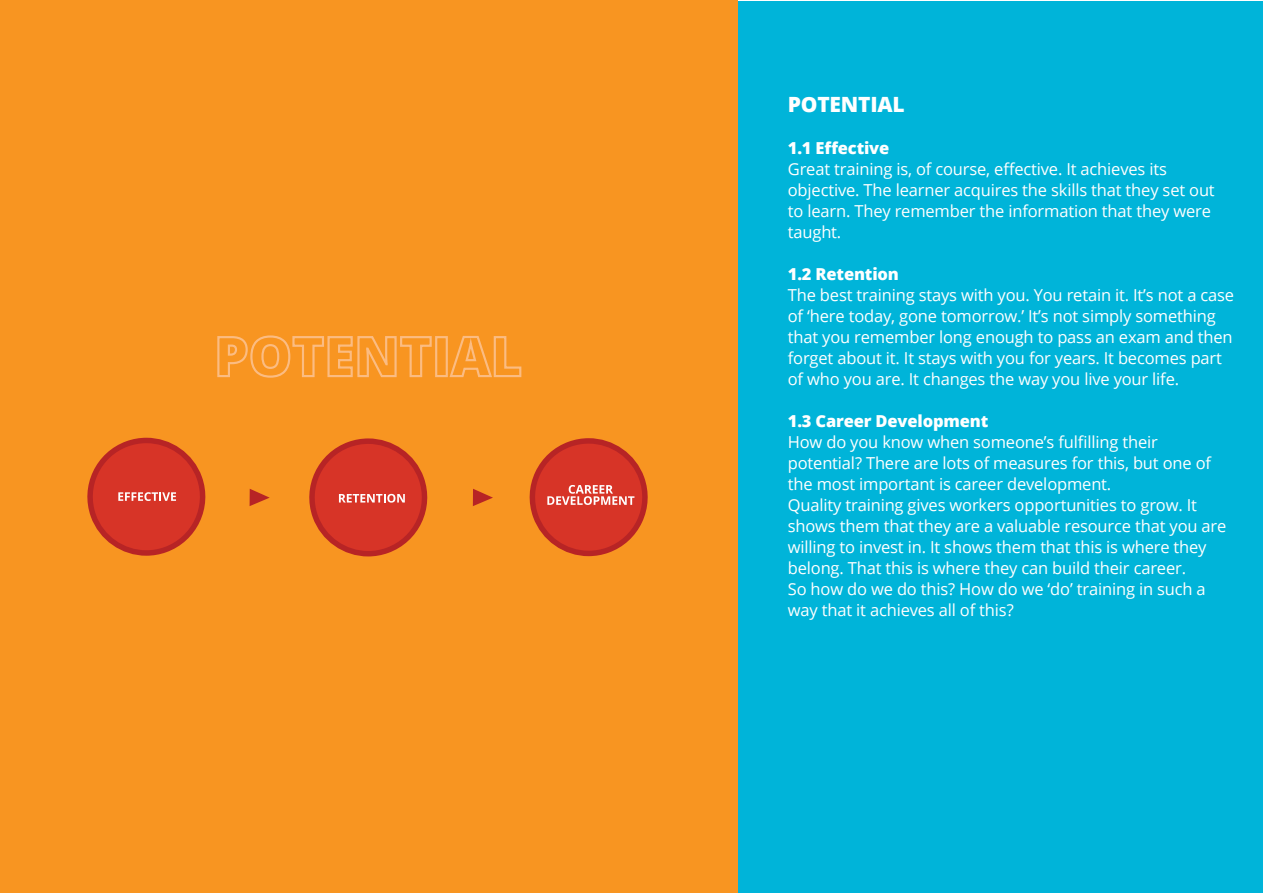
<style>
.page{position:relative;width:1263px;height:893px;background:#fff}
.page>*{position:absolute;margin:0;border:0;box-sizing:border-box;transform-origin:0 0}
.t1{font:800 21px "Open Sans";letter-spacing:-.01em;color:#fff}
.t2{font:16.5px/21px "Open Sans";letter-spacing:-.01em;color:#fff}
.t3{font:800 16.5px "Open Sans";letter-spacing:-.01em;color:#fff}
</style>
<div class="page">
<div style="left:737px;top:1px;width:526px;height:891px;background:#00b4d9"></div>
<div style="left:0;top:0;width:737px;height:893px;background:#f89521"></div>
<svg style="left:87px;top:437px;width:119px;height:119px"></svg>
<svg style="left:309px;top:438px;width:119px;height:119px"></svg>
<svg style="left:529px;top:438px;width:119px;height:119px"></svg>
<svg style="left:250px;top:489px;width:20px;height:17px"></svg>
<svg style="left:473px;top:489px;width:20px;height:17px"></svg>
<svg style="left:217px;top:335px;width:215px;height:43px"></svg>
<div style="left:435px;top:336px;width:13px;height:41px;border:2px solid #fdcdac"></div>
<svg style="left:449px;top:336px;width:72px;height:41px"></svg>
<p class="t1" style="left:788px;top:89px;width:118px">POTENTIAL</p>
<p class="t3" style="left:788px;top:136px;width:103px">1.1 Effective</p>
<p class="t2" style="left:788px;top:158px;width:428px">Great training is, of course, effective. It achieves its objective. The learner acquires the skills that they set out to learn. They remember the information that they were taught.</p>
<p class="t3" style="left:788px;top:262px;width:113px">1.2 Retention</p>
<p class="t2" style="left:788px;top:284px;width:448px">The best training stays with you. You retain it. It’s not a case of ‘here today, gone tomorrow.’ It’s not simply something that you remember long enough to pass an exam and then forget about it. It stays with you for years. It becomes part of who you are. It changes the way you live your life.</p>
<p class="t3" style="left:788px;top:409px;width:202px">1.3 Career Development</p>
<p class="t2" style="left:788px;top:431px;width:440px">How do you know when someone’s fulfilling their potential? There are lots of measures for this, but one of the most important is career development.<br>Quality training gives workers opportunities to grow. It shows them that they are a valuable resource that you are willing to invest in. It shows them that this is where they belong. That this is where they can build their career.<br>So how do we do this? How do we ‘do’ training in such a way that it achieves all of this?</p>
</div>
